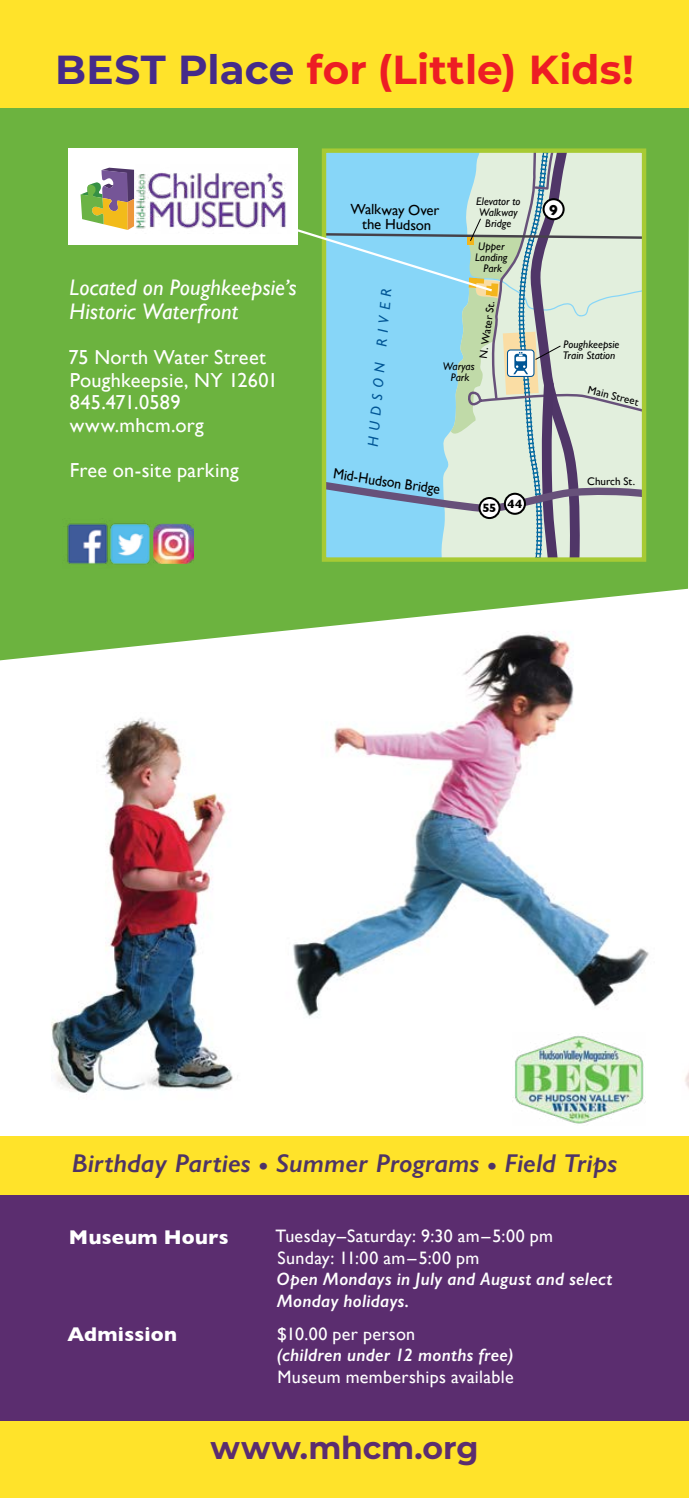
<style>
.page{position:relative;width:689px;height:1499px;background:#fff}
.page>*{position:absolute;margin:0;border:0;box-sizing:border-box;transform-origin:0 0}
.t1{font:700 40.5px "Montserrat";letter-spacing:.005em;color:#ed1d24}
.t2{font:700 31.5px "Montserrat";letter-spacing:-.005em;color:#5b2d6f}
.t3{font:italic 600 25.88px "Gill Sans";color:#4e3466;scale:1.05 1}
.t4{font:italic 22.5px/24.8px "Gill Sans";letter-spacing:.005em;color:#fff}
.t5{font:20.25px/22.5px "Gill Sans";letter-spacing:.015em;color:#fff}
.t6{font:700 20.25px "Gill Sans";letter-spacing:.015em;color:#fff}
.t7{font:18px/21.6px "Gill Sans";letter-spacing:.02em;color:#fff}
.t8{font:italic 600 18px/21.6px "Gill Sans";letter-spacing:.015em;color:#fff}
.t9{font:14.62px/14.6px "Gill Sans";color:#000;text-align:center}
.t10{font:14.62px "Gill Sans";color:#000;scale:.94 1}
.t11{font:italic 14.62px "Gill Sans";color:#005595}
.t12{font:700 14.62px "Gill Sans";color:#000}
.t13{font:700 12.15px "Gill Sans";color:#000}
.t14{font:italic 11.03px/11px "Gill Sans";color:#000;text-align:center}
.t15{font:11.03px "Gill Sans";color:#000}
.s1{color:#452b8a}
</style>
<div class="page">
<div style="left:0;top:1134px;width:688px;height:88px;background:#ffe32a"></div>
<img style="left:0;top:660px;width:688px;height:475px">
<svg style="left:0;top:107px;width:688px;height:553px;background:#7cba54"></svg>
<div style="left:322px;top:148px;width:324px;height:414px;border:4px solid #a7ca34"></div>
<svg style="left:283px;top:151px;width:361px;height:408px;background:#a7d0c7"></svg>
<div style="left:0;top:0;width:688px;height:107px;background:#ffe32a"></div>
<div style="left:0;top:1195px;width:688px;height:302px;background:#5b2d6f"></div>
<div style="left:0;top:1420px;width:688px;height:77px;background:#ffe32a"></div>
<div style="left:69px;top:148px;width:229px;height:97px;background:#fff"></div>
<img style="left:136px;top:172px;width:150px;height:57px">
<img style="left:512px;top:1032px;width:133px;height:94px">
<img style="left:63px;top:518px;width:49px;height:50px">
<img style="left:106px;top:520px;width:48px;height:47px">
<img style="left:154px;top:523px;width:39px;height:40px">
<svg style="left:81px;top:168px;width:53px;height:62px"></svg>
<h1 class="t1" style="left:55px;top:41px;width:580px"><span class="s1">BEST Place</span> for (Little) Kids!</h1>
<p class="t4" style="left:70px;top:275px;width:229px">Located on Poughkeepsie’s<br>Historic Waterfront</p>
<p class="t5" style="left:68px;top:346px;width:211px">75 North Water Street<br>Poughkeepsie, NY 12601<br>845.471.0589 www.mhcm.org</p>
<p class="t5" style="left:70px;top:459px;width:170px">Free on-site parking</p>
<p class="t9" style="left:350px;top:202px;width:90px;rotate:1deg">Walkway Over the Hudson</p>
<p class="t14" style="left:476px;top:196px;width:46px">Elevator to<br>Walkway<br>Bridge</p>
<p class="t14" style="left:475px;top:241px;width:34px">Upper<br>Landing<br>Park</p>
<p class="t11" style="left:364px;top:446px;width:160px;rotate:-85deg">HUDSON RIVER</p>
<p class="t15" style="left:476px;top:357px;width:59px;rotate:-82deg">N. Water St.</p>
<p class="t14" style="left:442px;top:360px;width:33px">Waryas<br>Park</p>
<p class="t10" style="left:334px;top:465px;width:116px;rotate:8deg">Mid-Hudson Bridge</p>
<p class="t13" style="left:482px;top:498px;width:15px">55</p>
<p class="t13" style="left:507px;top:494px;width:16px">44</p>
<p class="t12" style="left:549px;top:198px;width:10px">9</p>
<p class="t14" style="left:562px;top:339px;width:58px;text-align:left">Poughkeepsie<br>Train Station</p>
<p class="t15" style="left:589px;top:383px;width:53px;rotate:14deg">Main Street</p>
<p class="t15" style="left:587px;top:475px;width:49px">Church St.</p>
<h3 class="t3" style="left:71px;top:1148px;width:521px">Birthday Parties • Summer Programs • Field Trips</h3>
<p class="t6" style="left:69px;top:1220px;width:161px">Museum Hours</p>
<p class="t6" style="left:67px;top:1318px;width:111px">Admission</p>
<p class="t7" style="left:275px;top:1225px;width:279px">Tuesday–Saturday: 9:30 am–5:00 pm<br>Sunday: 11:00 am–5:00 pm</p>
<p class="t8" style="left:276px;top:1268px;width:337px">Open Mondays in July and August and select<br>Monday holidays.</p>
<p class="t7" style="left:277px;top:1322px;width:139px">$10.00 per person</p>
<p class="t8" style="left:277px;top:1344px;width:237px">(children under 12 months free)</p>
<p class="t7" style="left:277px;top:1366px;width:238px">Museum memberships available</p>
<h2 class="t2" style="left:210px;top:1424px;width:269px">www.mhcm.org</h2>
</div>
